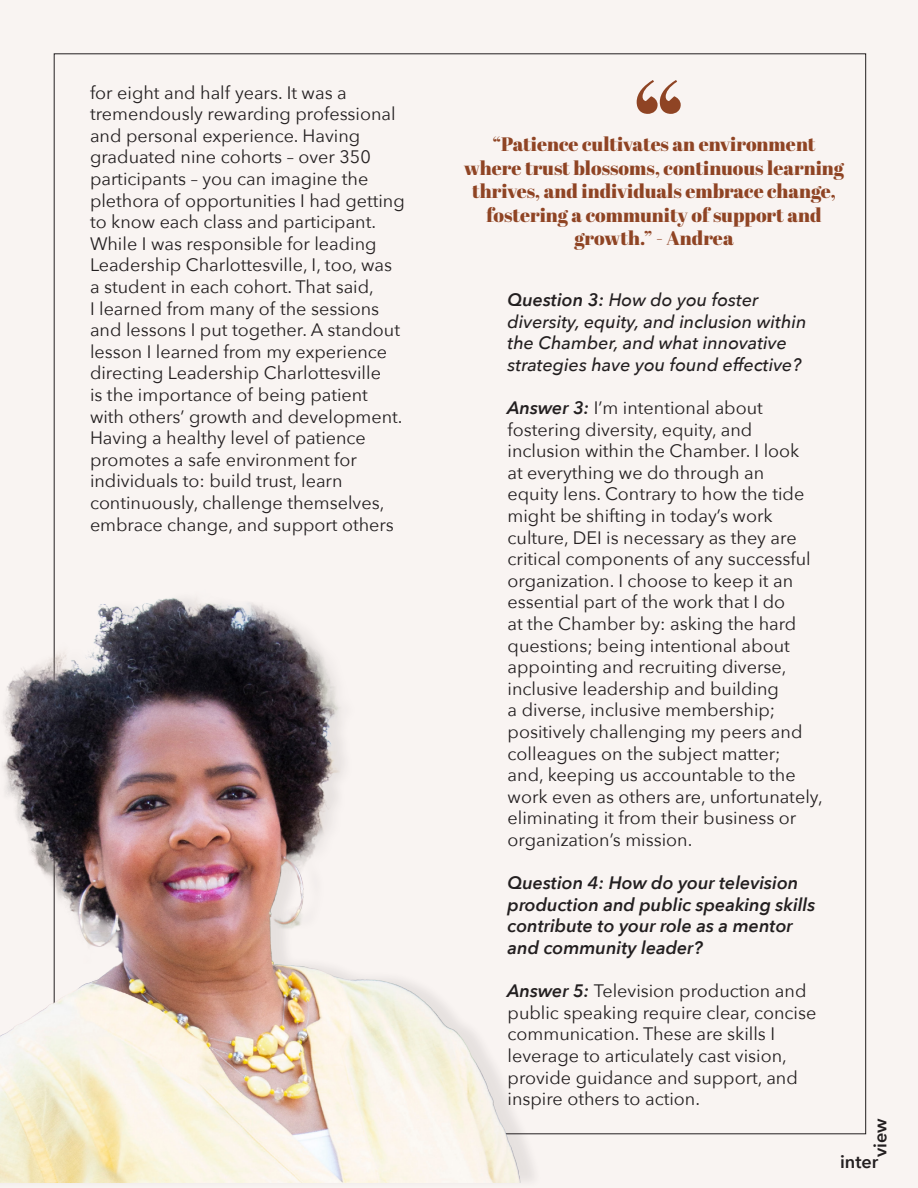
<style>
.page{position:relative;width:918px;height:1188px;background:#f9f4f2}
.page>*{position:absolute;margin:0;border:0;box-sizing:border-box;transform-origin:0 0}
.t1{font:123px "Abril Fatface";color:#8f4424}
.t2{font:19.5px/23.4px "Abril Fatface";color:#8f4424;text-align:center}
.t3{font:18px/21.6px "Avenir Next";color:#231f20}
.t4{font:italic 500 18px/21.6px "Avenir Next";color:#231f20}
.t5{font:italic 600 18px/21.6px "Avenir Next";color:#231f20}
.t6{font:600 18px "Avenir Next";color:#231f20}
.s1{font-weight:600}
.s2{font-weight:600;font-style:italic}
</style>
<div class="page">
<img style="left:0;top:546px;width:560px;height:636px">
<p class="t3" style="left:90px;top:81px;width:316px">for eight and half years. It was a tremendously rewarding professional and personal experience. Having graduated nine cohorts – over 350 participants – you can imagine the plethora of opportunities I had getting to know each class and participant.<br>While I was responsible for leading Leadership Charlottesville, I, too, was a student in each cohort. That said,<br>I learned from many of the sessions and lessons I put together. A standout lesson I learned from my experience directing Leadership Charlottesville<br>is the importance of being patient with others’ growth and development.<br>Having a healthy level of patience promotes a safe environment for individuals to: build trust, learn continuously, challenge themselves, embrace change, and support others</p>
<h1 class="t1" style="left:631px;top:43px;width:57px">“</h1>
<p class="t2" style="left:464px;top:132px;width:382px">“Patience cultivates an environment where trust blossoms, continuous learning thrives, and individuals embrace change, fostering a community of support and growth.” - Andrea</p>
<p class="t4" style="left:508px;top:288px;width:301px"><span class="s1">Question 3:</span> How do you foster diversity, equity, and inclusion within the Chamber, and what innovative strategies have you found effective?</p>
<p class="t3" style="left:508px;top:396px;width:317px"><span class="s2">Answer 3:</span> I’m intentional about fostering diversity, equity, and inclusion within the Chamber. I look<br>at everything we do through an<br>equity lens. Contrary to how the tide might be shifting in today’s work culture, DEI is necessary as they are critical components of any successful organization. I choose to keep it an essential part of the work that I do<br>at the Chamber by: asking the hard questions; being intentional about appointing and recruiting diverse, inclusive leadership and building<br>a diverse, inclusive membership; positively challenging my peers and colleagues on the subject matter;<br>and, keeping us accountable to the work even as others are, unfortunately, eliminating it from their business or organization’s mission.</p>
<p class="t5" style="left:508px;top:872px;width:309px">Question 4: How do your television production and public speaking skills contribute to your role as a mentor and community leader?</p>
<p class="t3" style="left:508px;top:979px;width:310px"><span class="s2">Answer 5:</span> Television production and public speaking require clear, concise communication. These are skills I leverage to articulately cast vision, provide guidance and support, and inspire others to action.</p>
<p class="t6" style="left:865px;top:1157px;width:40px;rotate:-90deg">view</p>
<p class="t6" style="left:840px;top:1146px;width:40px">inter</p>
</div>
